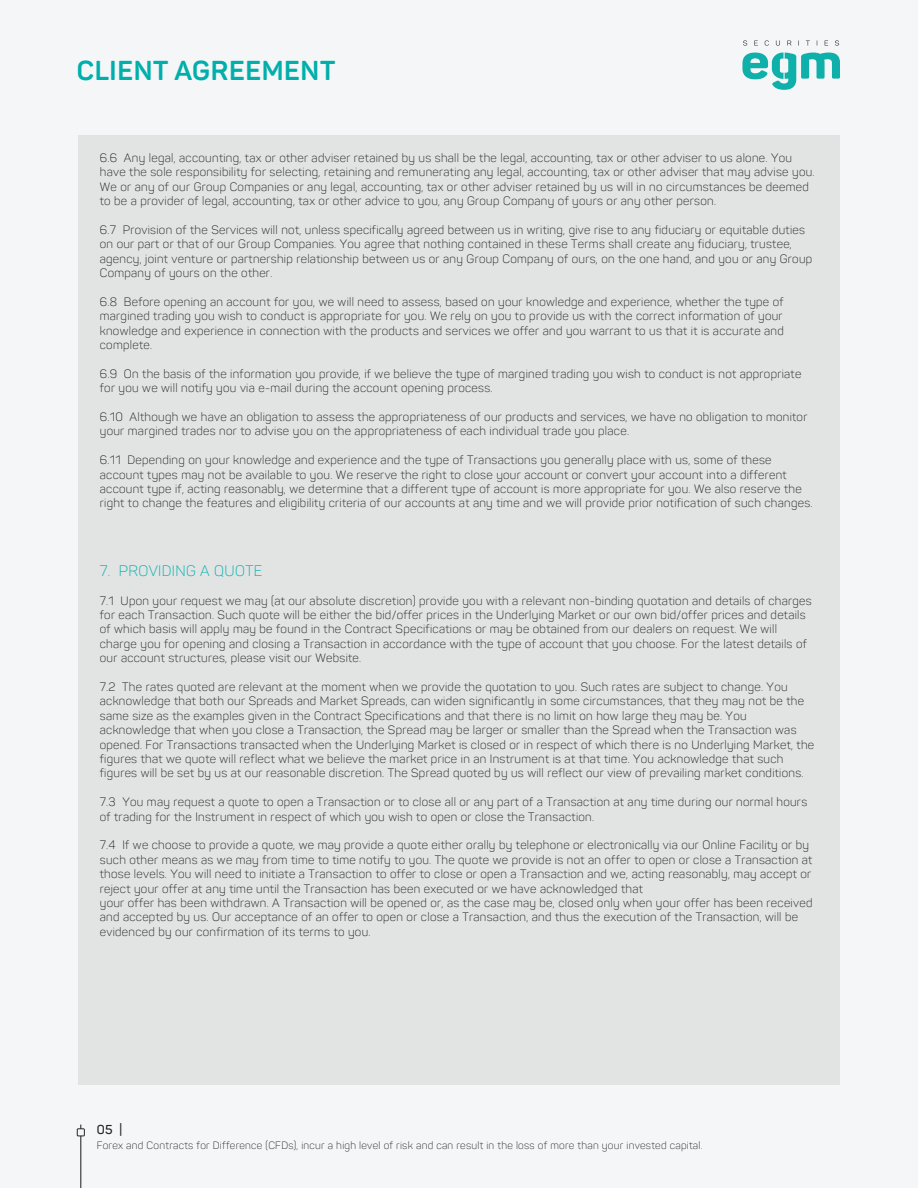
<style>
.page{position:relative;width:918px;height:1188px;background:#f4f6f7}
.page>*{position:absolute;margin:0;border:0;box-sizing:border-box;transform-origin:0 0}
.t1{font:700 27px "Panton";letter-spacing:.025em;color:#00afab}
.t2{font:300 15px "Panton";letter-spacing:.025em;color:#00b1ac}
.t3{font:600 12.75px "Panton";color:#242729}
.t4{font:300 12px/14.4px "Panton";letter-spacing:.025em;color:#211e1e}
.t5{font:300 10.5px "Panton";letter-spacing:.025em;color:#242729}
</style>
<div class="page">
<div style="left:79px;top:136px;width:761px;height:949px;background:#e2e4e4"></div>
<svg style="left:77px;top:1125px;width:8px;height:63px"></svg>
<svg style="left:742px;top:53px;width:98px;height:37px"></svg>
<svg style="left:743px;top:40px;width:4px;height:6px"></svg>
<svg style="left:754px;top:41px;width:4px;height:5px"></svg>
<svg style="left:765px;top:40px;width:4px;height:6px"></svg>
<svg style="left:776px;top:41px;width:4px;height:5px"></svg>
<svg style="left:787px;top:41px;width:4px;height:5px"></svg>
<svg style="left:835px;top:40px;width:4px;height:6px"></svg>
<h1 class="t1" style="left:77px;top:54px;width:260px">CLIENT AGREEMENT</h1>
<p class="t4" style="left:100px;top:150px;width:716px">6.6 Any legal, accounting, tax or other adviser retained by us shall be the legal, accounting, tax or other adviser to us alone. You have the sole responsibility for selecting, retaining and remunerating any legal, accounting, tax or other adviser that may advise you.<br>We or any of our Group Companies or any legal, accounting, tax or other adviser retained by us will in no circumstances be deemed to be a provider of legal, accounting, tax or other advice to you, any Group Company of yours or any other person.</p>
<p class="t4" style="left:100px;top:222px;width:714px">6.7 Provision of the Services will not, unless specifically agreed between us in writing, give rise to any fiduciary or equitable duties on our part or that of our Group Companies. You agree that nothing contained in these Terms shall create any fiduciary, trustee, agency, joint venture or partnership relationship between us or any Group Company of ours, on the one hand, and you or any Group Company of yours on the other.</p>
<p class="t4" style="left:100px;top:294px;width:686px;text-align:justify">6.8 Before opening an account for you, we will need to assess, based on your knowledge and experience, whether the type of margined trading you wish to conduct is appropriate for you. We rely on you to provide us with the correct information of your knowledge and experience in connection with the products and services we offer and you warrant to us that it is accurate and complete.</p>
<p class="t4" style="left:100px;top:366px;width:703px">6.9 On the basis of the information you provide, if we believe the type of margined trading you wish to conduct is not appropriate for you we will notify you via e-mail during the account opening process.</p>
<p class="t4" style="left:100px;top:409px;width:709px">6.10 Although we have an obligation to assess the appropriateness of our products and services, we have no obligation to monitor your margined trades nor to advise you on the appropriateness of each individual trade you place.</p>
<p class="t4" style="left:100px;top:453px;width:714px">6.11 Depending on your knowledge and experience and the type of Transactions you generally place with us, some of these account types may not be available to you. We reserve the right to close your account or convert your account into a different account type if, acting reasonably, we determine that a different type of account is more appropriate for you. We also reserve the right to change the features and eligibility criteria of our accounts at any time and we will provide prior notification of such changes.</p>
<p class="t2" style="left:100px;top:561px;width:164px">7. PROVIDING A QUOTE</p>
<p class="t4" style="left:100px;top:593px;width:713px">7.1 Upon your request we may (at our absolute discretion) provide you with a relevant non-binding quotation and details of charges for each Transaction. Such quote will be either the bid/offer prices in the Underlying Market or our own bid/offer prices and details of which basis will apply may be found in the Contract Specifications or may be obtained from our dealers on request. We will charge you for opening and closing a Transaction in accordance with the type of account that you choose. For the latest details of our account structures, please visit our Website.</p>
<p class="t4" style="left:100px;top:679px;width:716px">7.2 The rates quoted are relevant at the moment when we provide the quotation to you. Such rates are subject to change. You acknowledge that both our Spreads and Market Spreads, can widen significantly in some circumstances, that they may not be the same size as the examples given in the Contract Specifications and that there is no limit on how large they may be. You acknowledge that when you close a Transaction, the Spread may be larger or smaller than the Spread when the Transaction was opened. For Transactions transacted when the Underlying Market is closed or in respect of which there is no Underlying Market, the figures that we quote will reflect what we believe the market price in an Instrument is at that time. You acknowledge that such figures will be set by us at our reasonable discretion. The Spread quoted by us will reflect our view of prevailing market conditions.</p>
<p class="t4" style="left:100px;top:795px;width:709px">7.3 You may request a quote to open a Transaction or to close all or any part of a Transaction at any time during our normal hours of trading for the Instrument in respect of which you wish to open or close the Transaction.</p>
<p class="t4" style="left:100px;top:838px;width:714px">7.4 If we choose to provide a quote, we may provide a quote either orally by telephone or electronically via our Online Facility or by such other means as we may from time to time notify to you. The quote we provide is not an offer to open or close a Transaction at those levels. You will need to initiate a Transaction to offer to close or open a Transaction and we, acting reasonably, may accept or reject your offer at any time until the Transaction has been executed or we have acknowledged that<br>your offer has been withdrawn. A Transaction will be opened or, as the case may be, closed only when your offer has been received and accepted by us. Our acceptance of an offer to open or close a Transaction, and thus the execution of the Transaction, will be evidenced by our confirmation of its terms to you.</p>
<p class="t3" style="left:97px;top:1122px;width:27px">05 |</p>
<p class="t5" style="left:97px;top:1139px;width:607px">Forex and Contracts for Difference (CFDs), incur a high level of risk and can result in the loss of more than your invested capital.</p>
</div>
